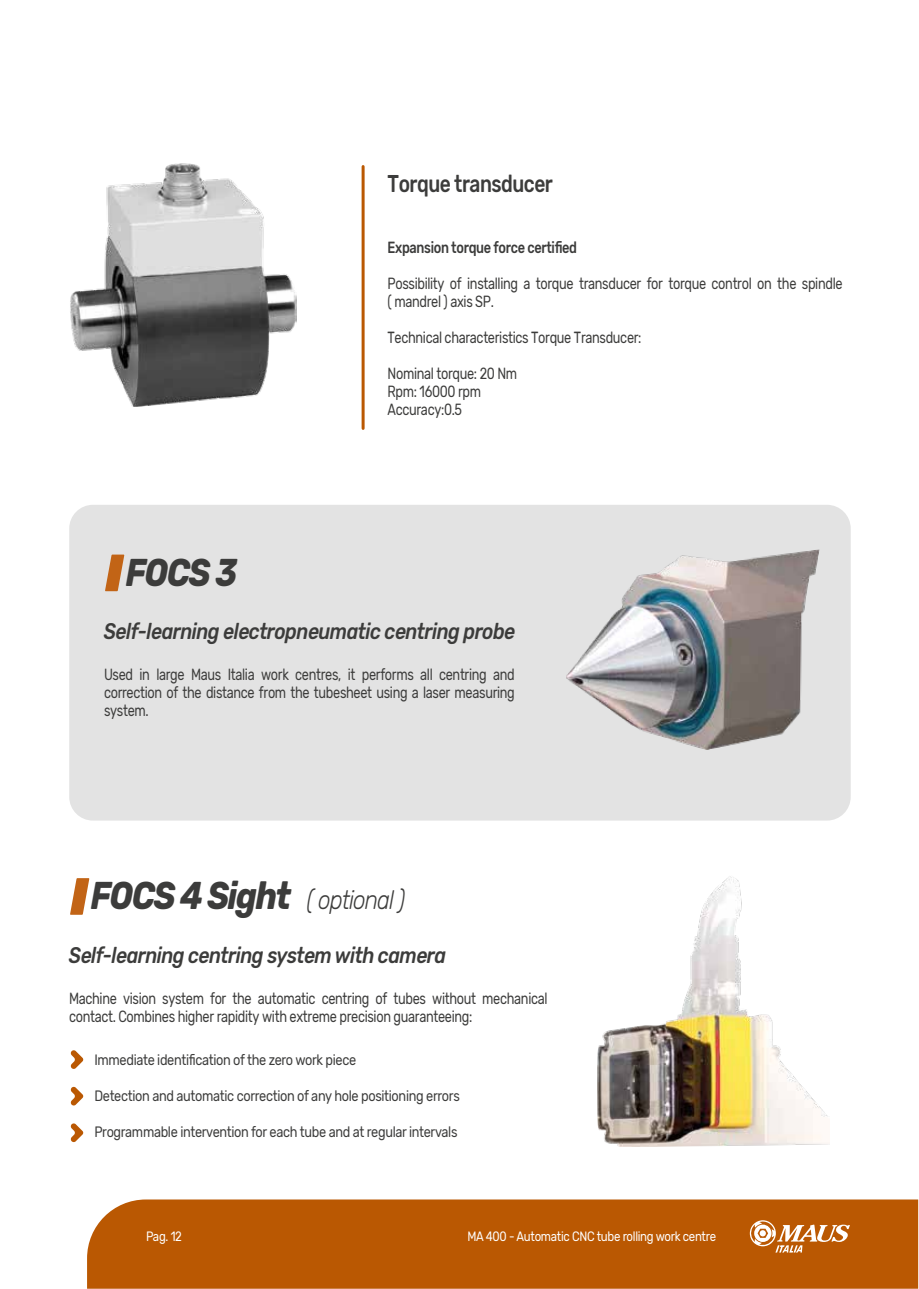
<style>
.page{position:relative;width:919px;height:1289px;background:#fff}
.page>*{position:absolute;margin:0;border:0;box-sizing:border-box;transform-origin:0 0}
.t1{font:italic 700 38.55px "Rubik";letter-spacing:-.04em;color:#3c3c3b;scale:.85 1}
.t2{font:500 24.15px "Rubik";letter-spacing:-.025em;color:#3c3c3b;scale:.79 1}
.t3{font:italic 500 22.5px "Rubik";letter-spacing:-.025em;color:#3c3c3b;scale:.85 1}
.t4{font:16.2px/18px "Rubik";letter-spacing:-.025em;color:#3c3c3b;scale:.79 1}
.t5{font:500 16.2px "Rubik";letter-spacing:-.025em;color:#3c3c3b;scale:.79 1}
.t6{font:15px "Rubik";letter-spacing:-.025em;color:#3c3c3b;scale:.85 1}
.t7{font:13.5px "Rubik";letter-spacing:-.025em;color:#fff;scale:.85 1}
.s1{font-weight:300;font-size:26.4px}
</style>
<div class="page">
<div style="left:87px;top:1199px;width:831px;height:89px;background:#ba5802"></div>
<svg style="left:749px;top:1220px;width:100px;height:32px"></svg>
<div style="left:69px;top:505px;width:781px;height:315px;background:#e3e3e3;border-radius:24px"></div>
<svg style="left:71px;top:1050px;width:12px;height:19px"></svg>
<svg style="left:71px;top:1086px;width:12px;height:19px"></svg>
<svg style="left:71px;top:1123px;width:12px;height:19px"></svg>
<img style="left:597px;top:876px;width:232px;height:270px">
<svg style="left:70px;top:878px;width:19px;height:36px"></svg>
<svg style="left:105px;top:554px;width:19px;height:37px"></svg>
<img style="left:566px;top:549px;width:253px;height:200px">
<img style="left:70px;top:163px;width:227px;height:243px">
<hr style="left:361px;top:166px;width:3px;height:262px;background:#ba5802">
<h2 class="t2" style="left:387px;top:169px;width:211px">Torque transducer</h2>
<p class="t5" style="left:387px;top:238px;width:241px">Expansion torque force certified</p>
<p class="t4" style="left:387px;top:274px;width:577px">Possibility of installing a torque transducer for torque control on the spindle ( mandrel ) axis SP.</p>
<p class="t4" style="left:387px;top:328px;width:323px">Technical characteristics Torque Transducer:</p>
<p class="t4" style="left:387px;top:364px;width:166px">Nominal torque: 20 Nm<br>Rpm: 16000 rpm<br>Accuracy:0.5</p>
<h1 class="t1" style="left:126px;top:550px;width:132px">FOCS 3</h1>
<h3 class="t3" style="left:104px;top:618px;width:485px">Self-learning electropneumatic centring probe</h3>
<p class="t4" style="left:104px;top:666px;width:521px;text-align:justify">Used in large Maus Italia work centres, it performs all centring and correction of the distance from the tubesheet using a laser measuring system.</p>
<h1 class="t1" style="left:91px;top:873px;width:371px">FOCS 4 Sight <span class="s1">( optional )</span></h1>
<h3 class="t3" style="left:69px;top:942px;width:445px">Self-learning centring system with camera</h3>
<p class="t4" style="left:69px;top:989px;width:607px">Machine vision system for the automatic centring of tubes without mechanical contact. Combines higher rapidity with extreme precision guaranteeing:</p>
<p class="t6" style="left:94px;top:1051px;width:309px">Immediate identification of the zero work piece</p>
<p class="t6" style="left:94px;top:1087px;width:431px">Detection and automatic correction of any hole positioning errors</p>
<p class="t6" style="left:94px;top:1123px;width:428px">Programmable intervention for each tube and at regular intervals</p>
<p class="t7" style="left:146px;top:1228px;width:44px">Pag. 12</p>
<p class="t7" style="left:467px;top:1228px;width:294px">MA 400 - Automatic CNC tube rolling work centre</p>
</div>
